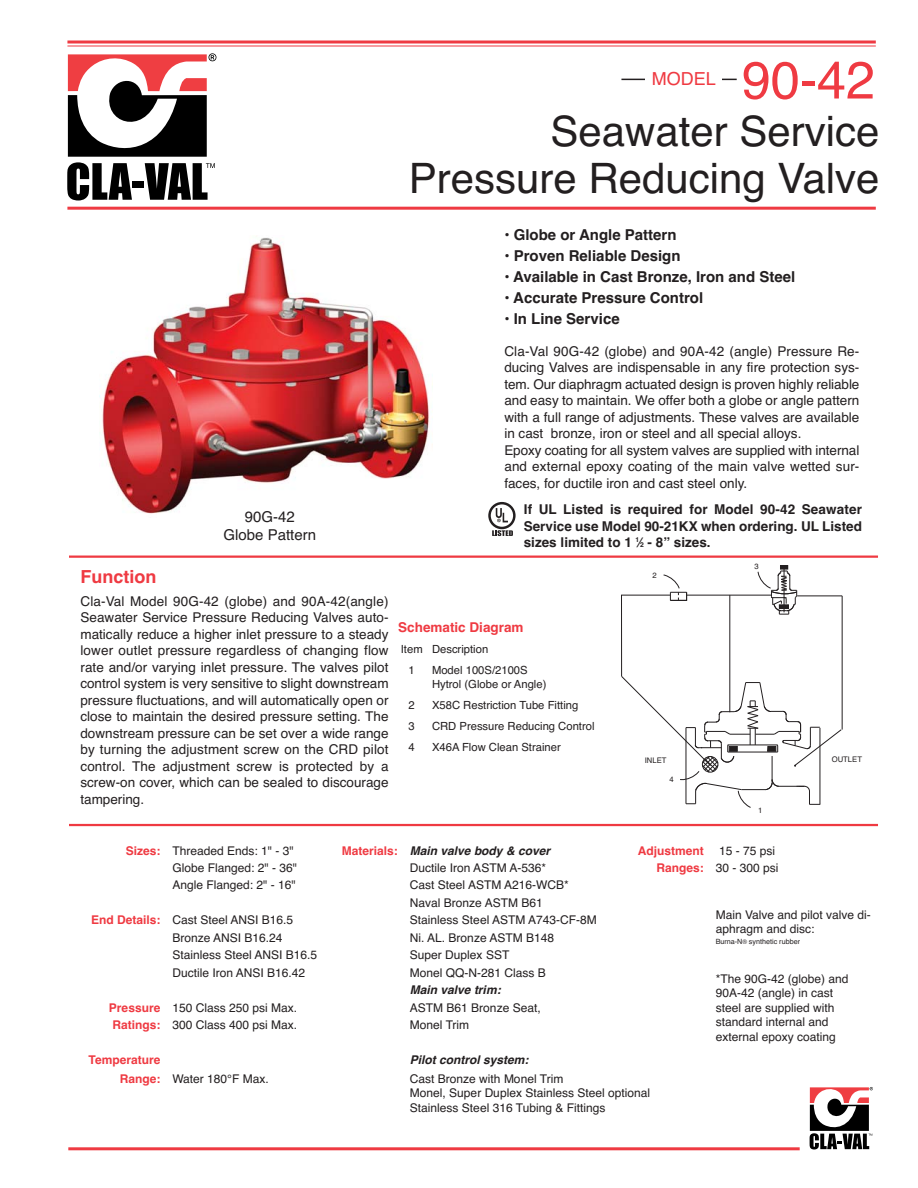
<style>
.page{position:relative;width:918px;height:1188px;background:#fff}
.page>*{position:absolute;margin:0;border:0;box-sizing:border-box;transform-origin:0 0}
.t1{font:52.5px "Helvetica";color:#ef3a42}
.t2{font:42px/46.5px "Helvetica";color:#231f20;text-align:right}
.t3{font:700 18px "Helvetica";color:#ef3a42}
.t4{font:18px "Helvetica";color:#ef3a42}
.t5{font:700 15px "Helvetica";color:#231f20}
.t6{font:15px/18px "Helvetica";color:#231f20;text-align:center}
.t7{font:13.5px/16.5px "Helvetica";color:#231f20;text-align:justify}
.t8{font:700 13.5px/16.5px "Helvetica";color:#231f20;text-align:justify}
.t9{font:700 13.5px "Helvetica";color:#ef3a42}
.t10{font:12px/14.4px "Helvetica";color:#231f20}
.t11{font:italic 700 12px "Helvetica";color:#231f20}
.t12{font:700 12px "Helvetica";color:#ef3a42}
.t13{font:11.25px/21px "Helvetica";color:#231f20}
.t14{font:7.65px "Helvetica";color:#231f20}
.t15{font:7.2px "Helvetica";color:#231f20}
.s1{font-size:6.75px}
.s2{font-weight:700;color:#ef3a42}
.s3{font-style:normal;color:#ef3a42}
.s4{font-size:6.3px}
</style>
<div class="page">
<svg style="left:67px;top:40px;width:809px;height:4px;fill:#f6969a"></svg>
<hr style="left:67px;top:46px;width:809px;height:1px;background:#ef3a42">
<svg style="left:67px;top:53px;width:149px;height:148px"></svg>
<hr style="left:67px;top:207px;width:809px;height:3px;background:#ef3a42">
<hr style="left:621px;top:79px;width:116px;height:1px;background:#231f20">
<div style="left:646px;top:70px;width:76px;height:24px;background:#fff"></div>
<img style="left:99px;top:237px;width:330px;height:277px">
<hr style="left:69px;top:556px;width:809px;height:2px;background:#ef3a42">
<hr style="left:69px;top:824px;width:809px;height:2px;background:#ef3a42">
<hr style="left:842px;top:596px;width:1px;height:134px;background:#231f20">
<svg style="left:621px;top:565px;width:221px;height:243px"></svg>
<svg style="left:810px;top:1087px;width:63px;height:63px"></svg>
<hr style="left:68px;top:1147px;width:732px;height:3px;background:#ef3a42">
<div style="left:488px;top:502px;width:28px;height:27px;border:2px solid #231f20;border-radius:50%"></div>
<svg style="left:496px;top:508px;width:12px;height:14px"></svg>
<svg style="left:492px;top:530px;width:21px;height:6px"></svg>
<h3 class="t4" style="left:652px;top:72px;width:66px">MODEL</h3>
<h1 class="t1" style="left:742px;top:61px;width:135px">90-42</h1>
<h2 class="t2" style="left:409px;top:113px;width:472px">Seawater Service<br>Pressure Reducing Valve</h2>
<p class="t6" style="left:224px;top:509px;width:94px">90G-42<br>Globe Pattern</p>
<h3 class="t3" style="left:80px;top:570px;width:77px">Function</h3>
<p class="t7" style="left:80px;top:594px;width:310px">Cla-Val Model 90G-42 (globe) and 90A-42(angle)<br>Seawater Service Pressure Reducing Valves auto&shy;matically reduce a higher inlet pressure to a steady lower outlet pressure regardless of changing flow rate and/or varying inlet pressure. The valves pilot control system is very sensitive to slight downstream pressure fluctuations, and will automatically open or close to maintain the desired pressure setting. The downstream pressure can be set over a wide range by turning the adjustment screw on the CRD pilot control. The adjustment screw is protected by a screw-on cover, which can be sealed to discourage tampering.</p>
<p class="t5" style="left:504px;top:229px;width:174px">• Globe or Angle Pattern</p>
<p class="t5" style="left:504px;top:250px;width:178px">• Proven Reliable Design</p>
<p class="t5" style="left:504px;top:271px;width:292px">• Available in Cast Bronze, Iron and Steel</p>
<p class="t5" style="left:504px;top:292px;width:200px">• Accurate Pressure Control</p>
<p class="t5" style="left:504px;top:313px;width:117px">• In Line Service</p>
<p class="t7" style="left:504px;top:344px;width:357px;text-align:left">Cla-Val 90G-42 (globe) and 90A-42 (angle) Pressure Re&shy;ducing Valves are indispensable in any fire protection sys&shy;tem. Our diaphragm actuated design is proven highly reliable and easy to maintain. We offer both a globe or angle pattern with a full range of adjustments. These valves are available in cast bronze, iron or steel and all special alloys.<br>Epoxy coating for all system valves are supplied with internal and external epoxy coating of the main valve wetted sur&shy;faces, for ductile iron and cast steel only.</p>
<p class="t8" style="left:524px;top:502px;width:340px">If UL Listed is required for Model 90-42 Seawater Service use Model 90-21KX when ordering. UL Listed sizes limited to 1 <sup>1</sup>⁄<span class="s1">2</span> - 8” sizes.</p>
<p class="t9" style="left:398px;top:622px;width:127px">Schematic Diagram</p>
<p class="t13" style="left:409px;top:640px;width:81px;text-indent:-8px">Item Description<br>1</p>
<p class="t13" style="left:432px;top:664px;width:116px;line-height:13.5px">Model 100S/2100S<br>Hytrol (Globe or Angle)</p>
<p class="t13" style="left:409px;top:695px;width:8px">2</p>
<p class="t13" style="left:432px;top:695px;width:148px">X58C Restriction Tube Fitting</p>
<p class="t13" style="left:409px;top:716px;width:8px">3</p>
<p class="t13" style="left:432px;top:716px;width:164px">CRD Pressure Reducing Control</p>
<p class="t13" style="left:409px;top:737px;width:8px">4</p>
<p class="t13" style="left:432px;top:737px;width:130px">X46A Flow Clean Strainer</p>
<p class="t14" style="left:652px;top:572px;width:6px">2</p>
<p class="t14" style="left:754px;top:563px;width:6px">3</p>
<p class="t14" style="left:645px;top:758px;width:23px">INLET</p>
<p class="t14" style="left:832px;top:756px;width:32px">OUTLET</p>
<p class="t14" style="left:669px;top:777px;width:6px">4</p>
<p class="t14" style="left:758px;top:807px;width:6px">1</p>
<p class="t10" style="left:126px;top:844px;width:169px"><span class="s2">Sizes:</span> Threaded Ends: 1" - 3"</p>
<p class="t11" style="left:342px;top:843px;width:210px"><span class="s3">Materials:</span> Main valve body &amp; cover</p>
<p class="t12" style="left:638px;top:846px;width:67px">Adjustment</p>
<p class="t10" style="left:719px;top:844px;width:58px">15 - 75 psi</p>
<p class="t10" style="left:172px;top:862px;width:126px">Globe Flanged: 2" - 36"</p>
<p class="t10" style="left:410px;top:862px;width:138px">Ductile Iron ASTM A-536*</p>
<p class="t10" style="left:656px;top:862px;width:124px"><span class="s2">Ranges:</span> 30 - 300 psi</p>
<p class="t10" style="left:172px;top:879px;width:125px">Angle Flanged: 2" - 16"</p>
<p class="t10" style="left:410px;top:878px;width:160px;line-height:17.4px">Cast Steel ASTM A216-WCB*<br>Naval Bronze ASTM B61</p>
<p class="t10" style="left:716px;top:909px;width:157px">Main Valve and pilot valve di&shy;aphragm and disc:</p>
<p class="t15" style="left:716px;top:938px;width:86px">Burna-N<span class="s4">®</span> synthetic rubber</p>
<p class="t10" style="left:91px;top:914px;width:204px"><span class="s2">End Details:</span> Cast Steel ANSI B16.5</p>
<p class="t10" style="left:410px;top:914px;width:188px">Stainless Steel ASTM A743-CF-8M</p>
<p class="t10" style="left:172px;top:932px;width:112px">Bronze ANSI B16.24</p>
<p class="t10" style="left:410px;top:932px;width:146px">Ni. AL. Bronze ASTM B148</p>
<p class="t10" style="left:172px;top:949px;width:146px">Stainless Steel ANSI B16.5</p>
<p class="t10" style="left:410px;top:949px;width:101px">Super Duplex SST</p>
<p class="t10" style="left:172px;top:967px;width:134px">Ductile Iron ANSI B16.42</p>
<p class="t10" style="left:410px;top:967px;width:138px">Monel QQ-N-281 Class B</p>
<p class="t10" style="left:716px;top:973px;width:134px">*The 90G-42 (globe) and<br>90A-42 (angle) in cast steel are supplied with standard internal and external epoxy coating</p>
<p class="t11" style="left:410px;top:983px;width:92px">Main valve trim:</p>
<p class="t10" style="left:109px;top:1002px;width:190px"><span class="s2">Pressure</span> 150 Class 250 psi Max.</p>
<p class="t10" style="left:410px;top:1002px;width:132px">ASTM B61 Bronze Seat,</p>
<p class="t10" style="left:112px;top:1019px;width:186px"><span class="s2">Ratings:</span> 300 Class 400 psi Max.</p>
<p class="t10" style="left:410px;top:1019px;width:61px">Monel Trim</p>
<p class="t12" style="left:89px;top:1056px;width:73px">Temperature</p>
<p class="t11" style="left:410px;top:1053px;width:120px">Pilot control system:</p>
<p class="t10" style="left:120px;top:1073px;width:151px"><span class="s2">Range:</span> Water 180°F Max.</p>
<p class="t10" style="left:410px;top:1073px;width:242px">Cast Bronze with Monel Trim<br>Monel, Super Duplex Stainless Steel optional<br>Stainless Steel 316 Tubing &amp; Fittings</p>
</div>
